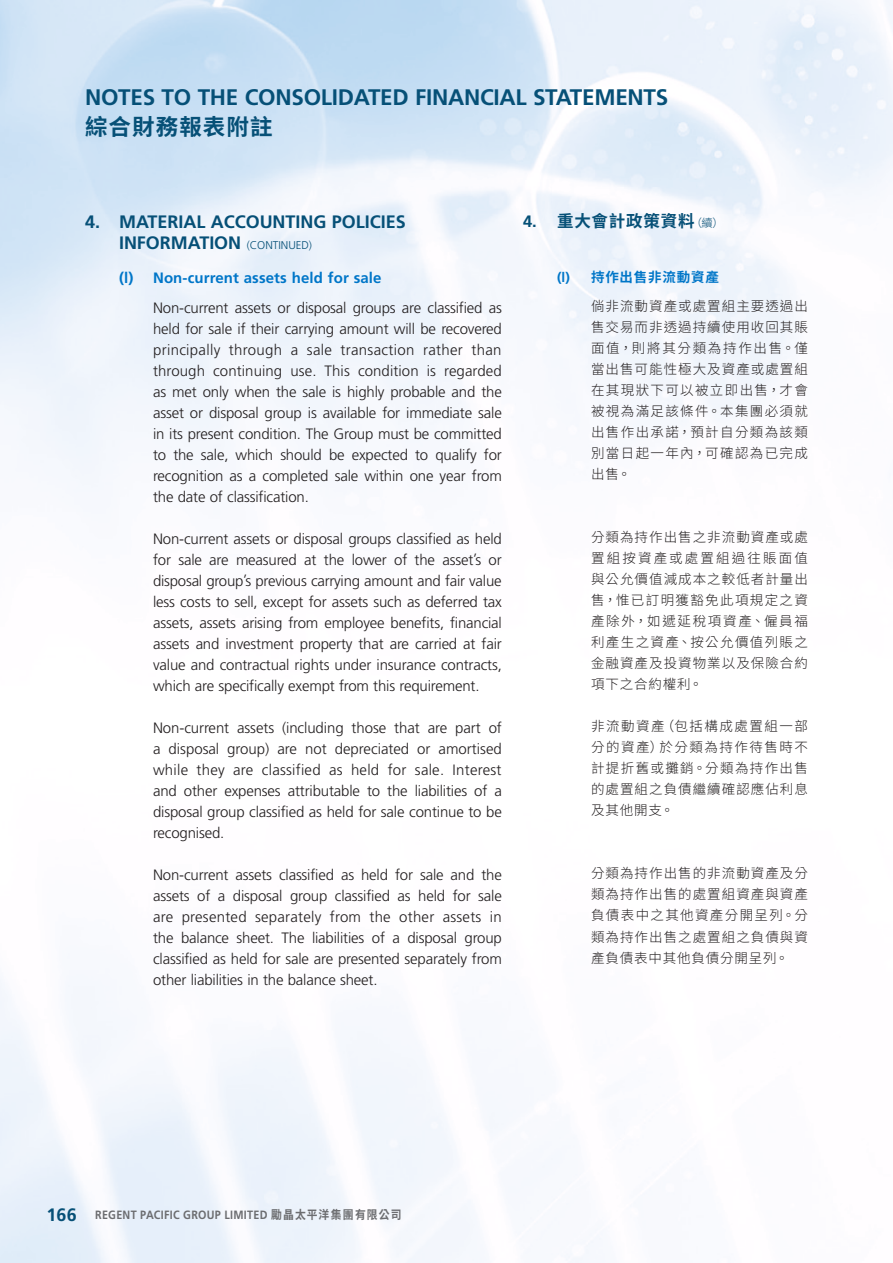
<style>
.page{position:relative;width:893px;height:1263px;background:#fff}
.page>*{position:absolute;margin:0;border:0;box-sizing:border-box;transform-origin:0 0}
.t1{font:700 22.5px "Frutiger LT Std";letter-spacing:-.01em;color:#065077}
.t2{font:700 22.5px "Source Han Sans TC";letter-spacing:.05em;color:#065077}
.Heading_1{font:700 18px/21px "Frutiger LT Std";color:#065077}
.C_Heading_1{font:700 16.5px "Source Han Sans TC";letter-spacing:.05em;color:#065077}
.Body_Text{font:300 15px/21px "Frutiger LT Std";letter-spacing:-.01em;color:#231f20;text-align:justify}
.Heading_2{font:700 15px "Frutiger LT Std";letter-spacing:.01em;color:#0076c8}
.C_Body_Text{font:300 13.5px/21px "Source Han Sans TC";letter-spacing:.1em;color:#231f20;text-align:justify}
.C_Heading_2{font:700 13.5px "Source Han Sans TC";letter-spacing:.06em;color:#0076c8}
.t3{font:700 12px "Frutiger LT Std";letter-spacing:.03em;color:#6c6d70;scale:.9 1}
.s1{font-weight:300;font-size:11.25px}
.s2{font-family:"Frutiger LT Std"}
.s3{font-size:18px;color:#065077}
.s4{font-family:"Source Han Sans TC"}
</style>
<div class="page">
<h1 class="t1" style="left:85px;top:84px;width:585px">NOTES TO THE CONSOLIDATED FINANCIAL STATEMENTS</h1>
<h1 class="t2" style="left:85px;top:114px;width:189px">綜合財務報表附註</h1>
<p class="Heading_1" style="left:119px;top:212px;width:288px;text-indent:-34px">4. MATERIAL ACCOUNTING POLICIES<br>INFORMATION <span class="s1">(CONTINUED)</span></p>
<p class="Heading_2" style="left:119px;top:269px;width:264px">(l) Non-current assets held for sale</p>
<p class="Body_Text" style="left:153px;top:297px;width:350px">Non-current assets or disposal groups are classified as held for sale if their carrying amount will be recovered principally through a sale transaction rather than through continuing use. This condition is regarded as met only when the sale is highly probable and the asset or disposal group is available for immediate sale in its present condition. The Group must be committed to the sale, which should be expected to qualify for recognition as a completed sale within one year from the date of classification.</p>
<p class="Body_Text" style="left:153px;top:528px;width:350px">Non-current assets or disposal groups classified as held for sale are measured at the lower of the asset’s or disposal group’s previous carrying amount and fair value less costs to sell, except for assets such as deferred tax assets, assets arising from employee benefits, financial assets and investment property that are carried at fair value and contractual rights under insurance contracts, which are specifically exempt from this requirement.</p>
<p class="Body_Text" style="left:153px;top:717px;width:350px">Non-current assets (including those that are part of a disposal group) are not depreciated or amortised while they are classified as held for sale. Interest and other expenses attributable to the liabilities of a disposal group classified as held for sale continue to be recognised.</p>
<p class="Body_Text" style="left:153px;top:864px;width:350px">Non-current assets classified as held for sale and the assets of a disposal group classified as held for sale are presented separately from the other assets in the balance sheet. The liabilities of a disposal group classified as held for sale are presented separately from other liabilities in the balance sheet.</p>
<p class="C_Heading_1" style="left:523px;top:212px;width:202px"><span class="s2">4.</span> 重大會計政策資料<span class="s1">（續）</span></p>
<p class="C_Heading_2" style="left:557px;top:269px;width:163px"><span class="s2">(l)</span> 持作出售非流動資產</p>
<p class="C_Body_Text" style="left:591px;top:296px;width:218px">倘非流動資產或處置組主要透過出售交易而非透過持續使用收回其賬面值，則將其分類為持作出售。僅當出售可能性極大及資產或處置組在其現狀下可以被立即出售，才會被視為滿足該條件。本集團必須就出售作出承諾，預計自分類為該類別當日起一年內，可確認為已完成出售。</p>
<p class="C_Body_Text" style="left:591px;top:527px;width:218px">分類為持作出售之非流動資產或處置組按資產或處置組過往賬面值與公允價值減成本之較低者計量出售，惟已訂明獲豁免此項規定之資產除外，如遞延稅項資產、僱員福利產生之資產、按公允價值列賬之金融資產及投資物業以及保險合約項下之合約權利。</p>
<p class="C_Body_Text" style="left:591px;top:716px;width:218px">非流動資產（包括構成處置組一部分的資產）於分類為持作待售時不計提折舊或攤銷。分類為持作出售的處置組之負債繼續確認應佔利息及其他開支。</p>
<p class="C_Body_Text" style="left:591px;top:863px;width:218px">分類為持作出售的非流動資產及分類為持作出售的處置組資產與資產負債表中之其他資產分開呈列。分類為持作出售之處置組之負債與資產負債表中其他負債分開呈列。</p>
<p class="t3" style="left:47px;top:1208px;width:396px"><span class="s3">166</span> REGENT PACIFIC GROUP LIMITED <span class="s4">勵晶太平洋集團有限公司</span></p>
</div>
